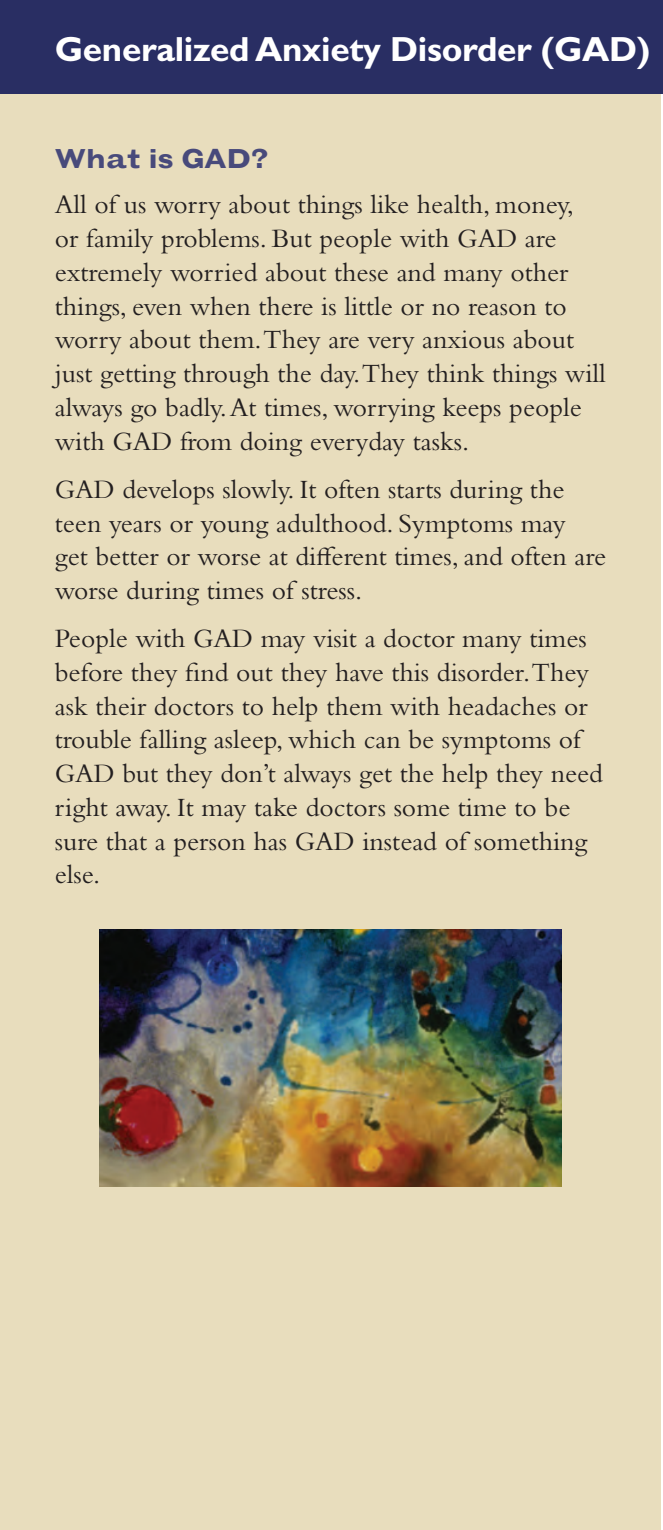
<style>
.page{position:relative;width:663px;height:1530px;background:#fff}
.page>*{position:absolute;margin:0;border:0;box-sizing:border-box;transform-origin:0 0}
.t1{font:700 35px "Gill Sans Std";letter-spacing:-.01em;color:#fff}
.t2{font:27.5px/33.8px "Bembo Std";color:#231f20}
.t3{font:700 expanded 27.5px "Grotesque";letter-spacing:-.01em;color:#484a7b}
</style>
<div class="page">
<div style="left:0;top:83px;width:660px;height:1447px;background:#e8ddbd"></div>
<div style="left:0;top:0;width:662px;height:93px;background:#292e63"></div>
<img style="left:99px;top:930px;width:462px;height:256px">
<h1 class="t1" style="left:55px;top:29px;width:596px">Generalized Anxiety Disorder (GAD)</h1>
<h2 class="t3" style="left:55px;top:142px;width:215px">What is GAD?</h2>
<p class="t2" style="left:55px;top:187px;width:552px">All of us worry about things like health, money,<br>or family problems. But people with GAD are extremely worried about these and many other things, even when there is little or no reason to worry about them.They are very anxious about just getting through the day.They think things will always go badly.At times, worrying keeps people with GAD from doing everyday tasks.</p>
<p class="t2" style="left:55px;top:472px;width:552px">GAD develops slowly. It often starts during the teen years or young adulthood. Symptoms may<br>get better or worse at different times, and often are worse during times of stress.</p>
<p class="t2" style="left:55px;top:621px;width:549px">People with GAD may visit a doctor many times before they find out they have this disorder.They ask their doctors to help them with headaches or trouble falling asleep, which can be symptoms of GAD but they don’t always get the help they need right away. It may take doctors some time to be sure that a person has GAD instead of something else.</p>
</div>
